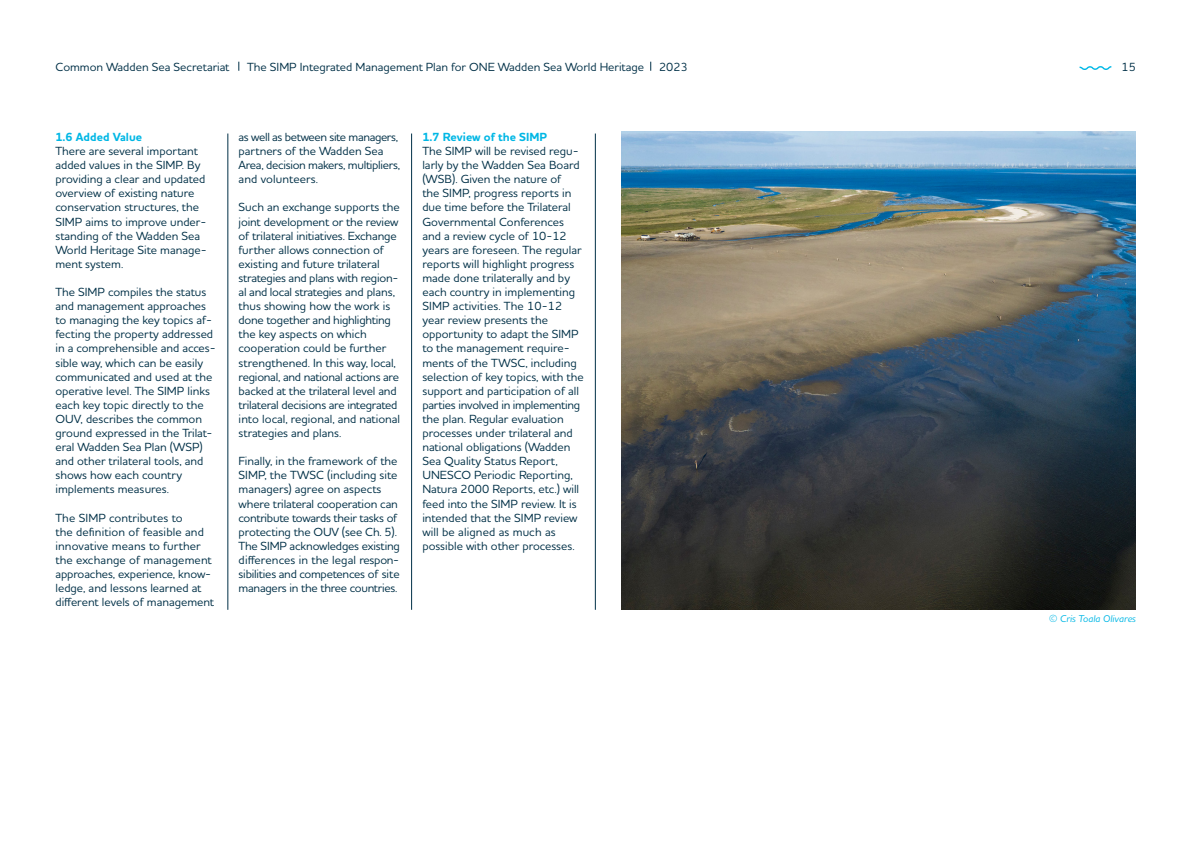
<style>
.page{position:relative;width:1191px;height:842px;background:#fff}
.page>*{position:absolute;margin:0;border:0;box-sizing:border-box;transform-origin:0 0}
.t1{font:500 12px/14.1px "Houschka Pro";color:#003047}
.t2{font:500 12px/14.1px "Houschka Pro";letter-spacing:-.025em;color:#003047}
.t3{font:700 12px "Houschka Pro";color:#00b7e5}
.t4{font:italic 500 10px "Houschka Pro";color:#00b7e5}
</style>
<div class="page">
<hr style="left:228px;top:134px;width:1px;height:476px;background:#003047">
<hr style="left:411px;top:134px;width:1px;height:476px;background:#003047">
<hr style="left:595px;top:134px;width:1px;height:476px;background:#003047">
<img style="left:621px;top:132px;width:515px;height:478px">
<svg style="left:1079px;top:66px;width:33px;height:4px"></svg>
<p class="t1" style="left:55px;top:59px;width:176px">Common Wadden Sea Secretariat</p>
<p class="t1" style="left:247px;top:59px;width:442px">The SIMP Integrated Management Plan for ONE Wadden Sea World Heritage 2023</p>
<p class="t1" style="left:1121px;top:59px;width:16px">15</p>
<p class="t3" style="left:55px;top:129px;width:88px">1.6 Added Value</p>
<p class="t1" style="left:55px;top:144px;width:153px">There are several important added values in the SIMP. By providing a clear and updated overview of existing nature conservation structures, the<br>SIMP aims to improve under&shy;standing of the Wadden Sea<br>World Heritage Site manage&shy;ment system.</p>
<p class="t1" style="left:55px;top:285px;width:162px">The SIMP compiles the status and management approaches to managing the key topics af&shy;fecting the property addressed in a comprehensible and acces&shy;sible way, which can be easily communicated and used at the operative level. The SIMP links each key topic directly to the<br>OUV, describes the common ground expressed in the Trilat&shy;eral Wadden Sea Plan (WSP) and other trilateral tools, and shows how each country implements measures.</p>
<p class="t1" style="left:55px;top:510px;width:160px">The SIMP contributes to<br>the definition of feasible and innovative means to further the exchange of management approaches, experience, know&shy;ledge, and lessons learned at different levels of management</p>
<p class="t2" style="left:239px;top:130px;width:163px">as well as between site managers, partners of the Wadden Sea<br>Area, decision makers, multipliers, and volunteers.</p>
<p class="t1" style="left:239px;top:200px;width:163px">Such an exchange supports the joint development or the review of trilateral initiatives. Exchange further allows connection of existing and future trilateral strategies and plans with region&shy;al and local strategies and plans, thus showing how the work is done together and highlighting the key aspects on which cooperation could be further strengthened. In this way, local, regional, and national actions are backed at the trilateral level and trilateral decisions are integrated into local, regional, and national strategies and plans.</p>
<p class="t1" style="left:239px;top:454px;width:163px">Finally, in the framework of the<br>SIMP, the TWSC (including site managers) agree on aspects where trilateral cooperation can contribute towards their tasks of protecting the OUV (see Ch. 5).<br>The SIMP acknowledges existing differences in the legal respon&shy;sibilities and competences of site managers in the three countries.</p>
<p class="t3" style="left:422px;top:129px;width:126px">1.7 Review of the SIMP</p>
<p class="t1" style="left:422px;top:144px;width:163px">The SIMP will be revised regu&shy;larly by the Wadden Sea Board (WSB). Given the nature of<br>the SIMP, progress reports in due time before the Trilateral<br>Governmental Conferences and a review cycle of 10-12 years are foreseen. The regular reports will highlight progress made done trilaterally and by each country in implementing<br>SIMP activities. The 10-12 year review presents the opportunity to adapt the SIMP to the management require&shy;ments of the TWSC, including selection of key topics, with the support and participation of all parties involved in implementing the plan. Regular evaluation processes under trilateral and national obligations (Wadden<br>Sea Quality Status Report,<br>UNESCO Periodic Reporting,<br>Natura 2000 Reports, etc.) will feed into the SIMP review. It is intended that the SIMP review will be aligned as much as possible with other processes.</p>
<p class="t4" style="left:1049px;top:612px;width:88px">© Cris Toala Olivares</p>
</div>
